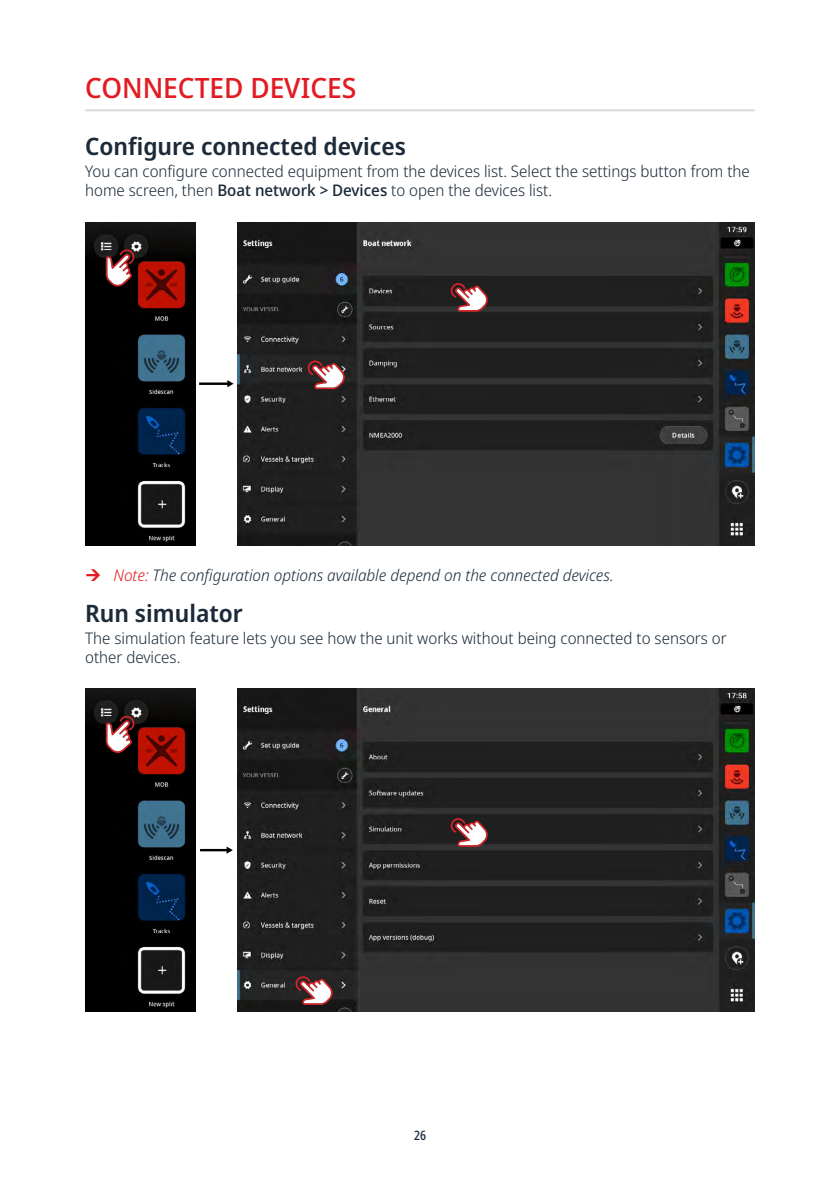
<style>
.page{position:relative;width:840px;height:1191px;background:#fff}
.page>*{position:absolute;margin:0;border:0;box-sizing:border-box;transform-origin:0 0}
.t1{font:500 28px "Noto Sans Display";color:#e31b22}
.t2{font:600 24px "Noto Sans Display";color:#1c2b39}
.t3{font:300 16px/19.2px "Noto Sans Display";color:#1c2b39}
.t4{font:italic 300 16px "Noto Sans Display";color:#1c2b39}
.t5{font:500 condensed 13px "Noto Sans Display";color:#1c2b39}
.s1{font-weight:500}
.s2{color:#e31b22}
</style>
<div class="page">
<hr style="left:85px;top:109px;width:669px;height:2px;background:#d8dcdb">
<img style="left:85px;top:222px;width:110px;height:323px">
<img style="left:238px;top:222px;width:516px;height:323px">
<svg style="left:106px;top:249px;width:28px;height:37px"></svg>
<svg style="left:450px;top:283px;width:37px;height:29px"></svg>
<svg style="left:307px;top:360px;width:37px;height:29px"></svg>
<hr style="left:199px;top:382px;width:29px;height:3px;background:#000">
<svg style="left:227px;top:380px;width:6px;height:7px"></svg>
<img style="left:85px;top:688px;width:110px;height:323px">
<img style="left:238px;top:688px;width:516px;height:323px">
<svg style="left:106px;top:716px;width:28px;height:37px"></svg>
<svg style="left:450px;top:818px;width:37px;height:28px"></svg>
<svg style="left:295px;top:976px;width:37px;height:29px"></svg>
<hr style="left:200px;top:849px;width:27px;height:2px;background:#000">
<svg style="left:226px;top:846px;width:7px;height:7px"></svg>
<h1 class="t1" style="left:85px;top:68px;width:272px">CONNECTED DEVICES</h1>
<h2 class="t2" style="left:85px;top:129px;width:322px">Configure connected devices</h2>
<p class="t3" style="left:85px;top:162px;width:665px">You can configure connected equipment from the devices list. Select the settings button from the home screen, then <span class="s1">Boat network &gt; Devices</span> to open the devices list.</p>
<p class="t4" style="left:113px;top:564px;width:501px"><span class="s2">Note:</span> The configuration options available depend on the connected devices.</p>
<h2 class="t2" style="left:85px;top:596px;width:159px">Run simulator</h2>
<p class="t3" style="left:85px;top:628px;width:642px">The simulation feature lets you see how the unit works without being connected to sensors or other devices.</p>
<p class="t5" style="left:414px;top:1126px;width:14px">26</p>
</div>
